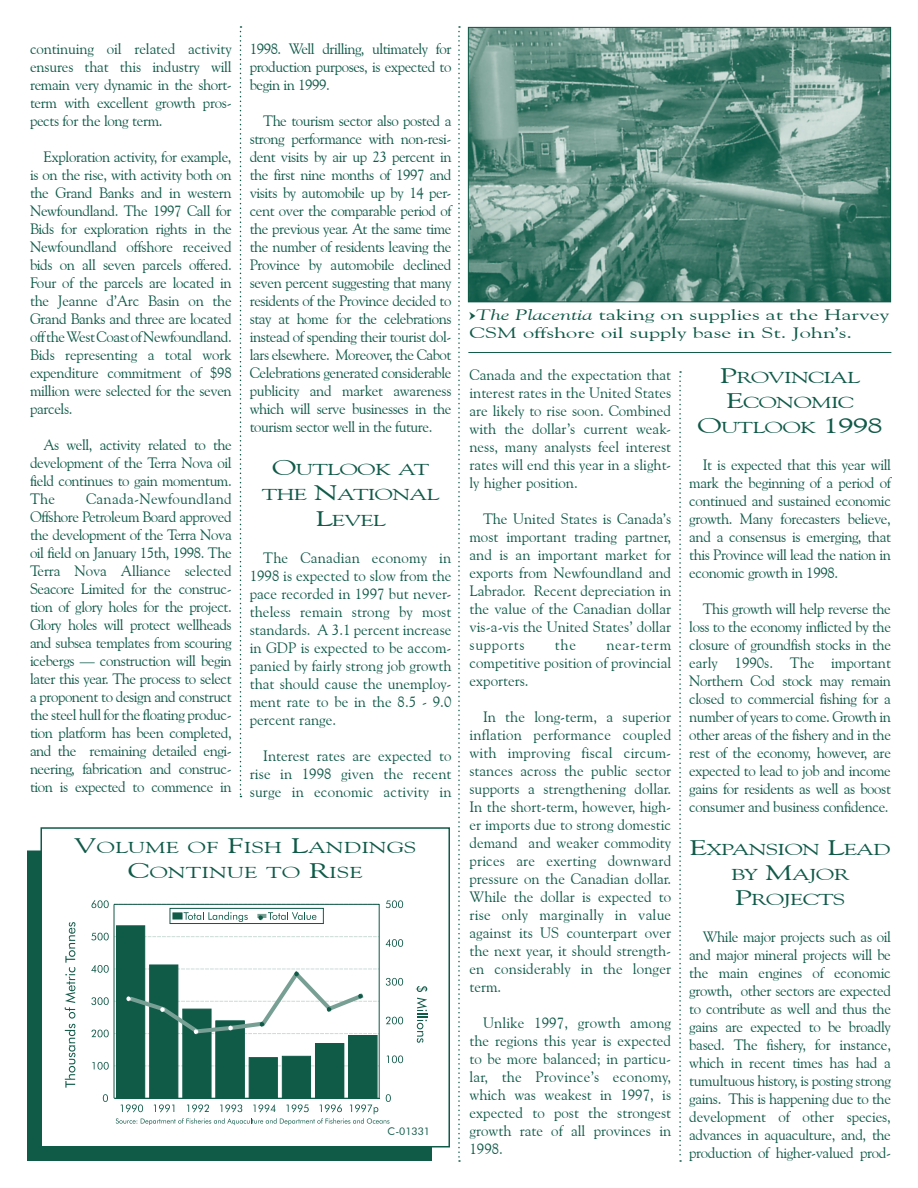
<style>
.page{position:relative;width:918px;height:1188px;background:#fff}
.page>*{position:absolute;margin:0;border:0;box-sizing:border-box;transform-origin:0 0}
.Subhead{font:15.75px/25.2px "Goudy Old Style BT";letter-spacing:-.035em;color:#105a48;text-align:center;scale:1.5 1}
.Subhead-2{font:15.75px "Goudy Old Style BT";color:#105a48;scale:1.5 1}
.bodytext{font:15px/18px "Goudy Old Style BT";letter-spacing:-.025em;color:#105a48;text-align:justify}
.Subhead-3{font:15px/18px "Goudy Old Style BT";color:#105a48;scale:1.5 1}
.t1{font:10.5px "Futura BT";color:#105a48}
.s1{font-size:21px}
.s2{font-style:italic}
</style>
<div class="page">
<div style="left:27px;top:850px;width:405px;height:311px;background:#105a48"></div>
<img style="left:470px;top:29px;width:419px;height:271px">
<div style="left:468px;top:27px;width:423px;height:275px;border:1px solid #105a48"></div>
<hr style="left:468px;top:352px;width:423px;height:1px;background:#105a48">
<svg style="left:458px;top:26px;width:2px;height:1136px"></svg>
<svg style="left:679px;top:371px;width:2px;height:791px"></svg>
<svg style="left:240px;top:26px;width:2px;height:771px"></svg>
<div style="left:41px;top:828px;width:408px;height:319px;background:#fff"></div>
<div style="left:116px;top:926px;width:29px;height:172px;background:#105a48;border:1px solid #105a48"></div>
<div style="left:150px;top:965px;width:28px;height:133px;background:#105a48"></div>
<div style="left:183px;top:1009px;width:28px;height:89px;background:#105a48"></div>
<div style="left:216px;top:1021px;width:28px;height:77px;background:#105a48"></div>
<div style="left:249px;top:1058px;width:28px;height:40px;background:#105a48;border:1px solid #105a48"></div>
<div style="left:282px;top:1056px;width:29px;height:42px;background:#105a48;border:1px solid #105a48"></div>
<div style="left:315px;top:1044px;width:29px;height:54px;background:#105a48"></div>
<div style="left:315px;top:1043px;width:29px;height:55px;border:1px solid #105a48"></div>
<div style="left:349px;top:1035px;width:28px;height:63px;background:#105a48"></div>
<div style="left:348px;top:1035px;width:29px;height:63px;border:1px solid #105a48"></div>
<hr style="left:114px;top:1098px;width:265px;height:1px;background:#105a48">
<hr style="left:114px;top:904px;width:1px;height:194px;background:#105a48">
<hr style="left:379px;top:904px;width:1px;height:194px;background:#105a48">
<svg style="left:103px;top:1094px;width:5px;height:8px"></svg>
<svg style="left:92px;top:1062px;width:287px;height:8px"></svg>
<svg style="left:91px;top:933px;width:288px;height:7px"></svg>
<svg style="left:116px;top:1094px;width:275px;height:31px"></svg>
<svg style="left:387px;top:1055px;width:16px;height:8px"></svg>
<svg style="left:386px;top:1017px;width:17px;height:7px"></svg>
<svg style="left:386px;top:978px;width:17px;height:8px"></svg>
<svg style="left:386px;top:939px;width:17px;height:8px"></svg>
<svg style="left:386px;top:900px;width:17px;height:8px"></svg>
<div style="left:170px;top:908px;width:154px;height:16px;border:1px solid #105a48"></div>
<svg style="left:91px;top:900px;width:288px;height:22px"></svg>
<svg style="left:416px;top:986px;width:12px;height:6px"></svg>
<svg style="left:417px;top:998px;width:10px;height:45px"></svg>
<svg style="left:65px;top:922px;width:11px;height:166px"></svg>
<svg style="left:91px;top:965px;width:288px;height:72px"></svg>
<div style="left:40px;top:827px;width:410px;height:321px;border:2px solid #105a48"></div>
<p class="bodytext" style="left:30px;top:40px;width:203px">continuing oil related activity ensures that this industry will remain very dynamic in the short&shy;term with excellent growth pros&shy;pects for the long term.</p>
<p class="bodytext" style="left:30px;top:148px;width:203px;text-indent:14px">Exploration activity, for example, is on the rise, with activity both on the Grand Banks and in western Newfoundland. The 1997 Call for Bids for exploration rights in the Newfoundland offshore received bids on all seven parcels offered.<br>Four of the parcels are located in the Jeanne d’Arc Basin on the Grand Banks and three are located off the West Coast of Newfoundland.<br>Bids representing a total work expenditure commitment of $98 million were selected for the seven parcels.</p>
<p class="bodytext" style="left:30px;top:436px;width:203px;text-indent:14px">As well, activity related to the development of the Terra Nova oil field continues to gain momentum.<br>The</p>
<p class="bodytext" style="left:30px;top:490px;width:203px;text-indent:56px">Canada-Newfoundland Offshore Petroleum Board approved the development of the Terra Nova oil field on January 15th, 1998. The Terra Nova Alliance selected Seacore Limited for the construc&shy;tion of glory holes for the project.<br>Glory holes will protect wellheads and subsea templates from scouring icebergs — construction will begin later this year. The process to select a proponent to design and construct the steel hull for the floating produc&shy;tion platform has been completed, and the remaining detailed engi&shy;neering, fabrication and construc&shy;tion is expected to commence in</p>
<p class="bodytext" style="left:250px;top:40px;width:203px">1998. Well drilling, ultimately for production purposes, is expected to begin in 1999.</p>
<p class="bodytext" style="left:250px;top:112px;width:203px;text-indent:14px">The tourism sector also posted a strong performance with non-resi&shy;dent visits by air up 23 percent in the first nine months of 1997 and visits by automobile up by 14 per&shy;cent over the comparable period of the previous year. At the same time the number of residents leaving the Province by automobile declined seven percent suggesting that many residents of the Province decided to stay at home for the celebrations instead of spending their tourist dol&shy;lars elsewhere. Moreover, the Cabot Celebrations generated considerable publicity and market awareness which will serve businesses in the tourism sector well in the future.</p>
<p class="Subhead" style="left:262px;top:457px;width:120px"><span class="s1">O</span>UTLOOK AT<br>THE <span class="s1">N</span>ATIONAL<br><span class="s1">L</span>EVEL</p>
<p class="bodytext" style="left:250px;top:548px;width:203px;text-indent:14px">The Canadian economy in 1998 is expected to slow from the pace recorded in 1997 but never&shy;theless remain strong by most standards. A 3.1 percent increase in GDP is expected to be accom&shy;panied by fairly strong job growth that should cause the unemploy&shy;ment rate to be in the 8.5 - 9.0 percent range.</p>
<p class="bodytext" style="left:250px;top:746px;width:203px;text-indent:14px">Interest rates are expected to rise in 1998 given the recent surge in economic activity in</p>
<p class="Subhead-2" style="left:74px;top:838px;width:228px"><span class="s1">V</span>OLUME OF <span class="s1">F</span>ISH <span class="s1">L</span>ANDINGS</p>
<p class="Subhead" style="left:128px;top:860px;width:158px"><span class="s1">C</span>ONTINUE TO <span class="s1">R</span>ISE</p>
<p class="t1" style="left:387px;top:1125px;width:44px">C-01331</p>
<p class="Subhead-3" style="left:470px;top:306px;width:282px;text-indent:6px"><span class="s2">The Placentia</span> taking on supplies at the Harvey<br>CSM offshore oil supply base in St. John’s.</p>
<p class="bodytext" style="left:470px;top:365px;width:203px">Canada and the expectation that interest rates in the United States are likely to rise soon. Combined with the dollar’s current weak&shy;ness, many analysts feel interest rates will end this year in a slight&shy;ly higher position.</p>
<p class="bodytext" style="left:470px;top:509px;width:203px;text-indent:14px">The United States is Canada’s most important trading partner, and is an important market for exports from Newfoundland and Labrador. Recent depreciation in the value of the Canadian dollar vis-a-vis the United States’ dollar supports</p>
<p class="bodytext" style="left:555px;top:635px;width:23px">the</p>
<p class="bodytext" style="left:470px;top:635px;width:203px;text-indent:137px">near-term competitive position of provincial exporters.</p>
<p class="bodytext" style="left:470px;top:707px;width:203px;text-indent:14px">In the long-term, a superior inflation performance coupled with improving fiscal circum&shy;stances across the public sector supports a strengthening dollar.<br>In the short-term, however, high&shy;er imports due to strong domestic demand and weaker commodity prices are exerting downward pressure on the Canadian dollar.<br>While the dollar is expected to rise only marginally in value against its US counterpart over the next year, it should strength&shy;en considerably in the longer term.</p>
<p class="bodytext" style="left:470px;top:1013px;width:203px;text-indent:14px">Unlike 1997, growth among the regions this year is expected to be more balanced; in particu&shy;lar, the Province’s economy, which was weakest in 1997, is expected to post the strongest growth rate of all provinces in 1998.</p>
<p class="Subhead" style="left:697px;top:364px;width:126px"><span class="s1">P</span>ROVINCIAL<br><span class="s1">E</span>CONOMIC<br><span class="s1">O</span>UTLOOK <span class="s1">1998</span></p>
<p class="bodytext" style="left:689px;top:455px;width:203px;text-indent:14px">It is expected that this year will mark the beginning of a period of continued and sustained economic growth. Many forecasters believe, and a consensus is emerging, that this Province will lead the nation in economic growth in 1998.</p>
<p class="bodytext" style="left:689px;top:599px;width:203px;text-indent:14px">This growth will help reverse the loss to the economy inflicted by the closure of groundfish stocks in the early 1990s. The important Northern Cod stock may remain closed to commercial fishing for a number of years to come. Growth in other areas of the fishery and in the rest of the economy, however, are expected to lead to job and income gains for residents as well as boost consumer and business confidence.</p>
<p class="Subhead" style="left:731px;top:836px;width:108px;text-align:left;text-indent:-42px"><span class="s1">E</span>XPANS ION <span class="s1">L</span>EAD<br>BY <span class="s1">M</span>AJOR<br><span class="s1">P</span>ROJECTS</p>
<p class="bodytext" style="left:689px;top:928px;width:203px;text-indent:14px">While major projects such as oil and major mineral projects will be the main engines of economic growth, other sectors are expected to contribute as well and thus the gains are expected to be broadly based. The fishery, for instance, which in recent times has had a tumultuous history, is posting strong gains. This is happening due to the development of other species, advances in aquaculture, and, the production of higher-valued prod-</p>
</div>
